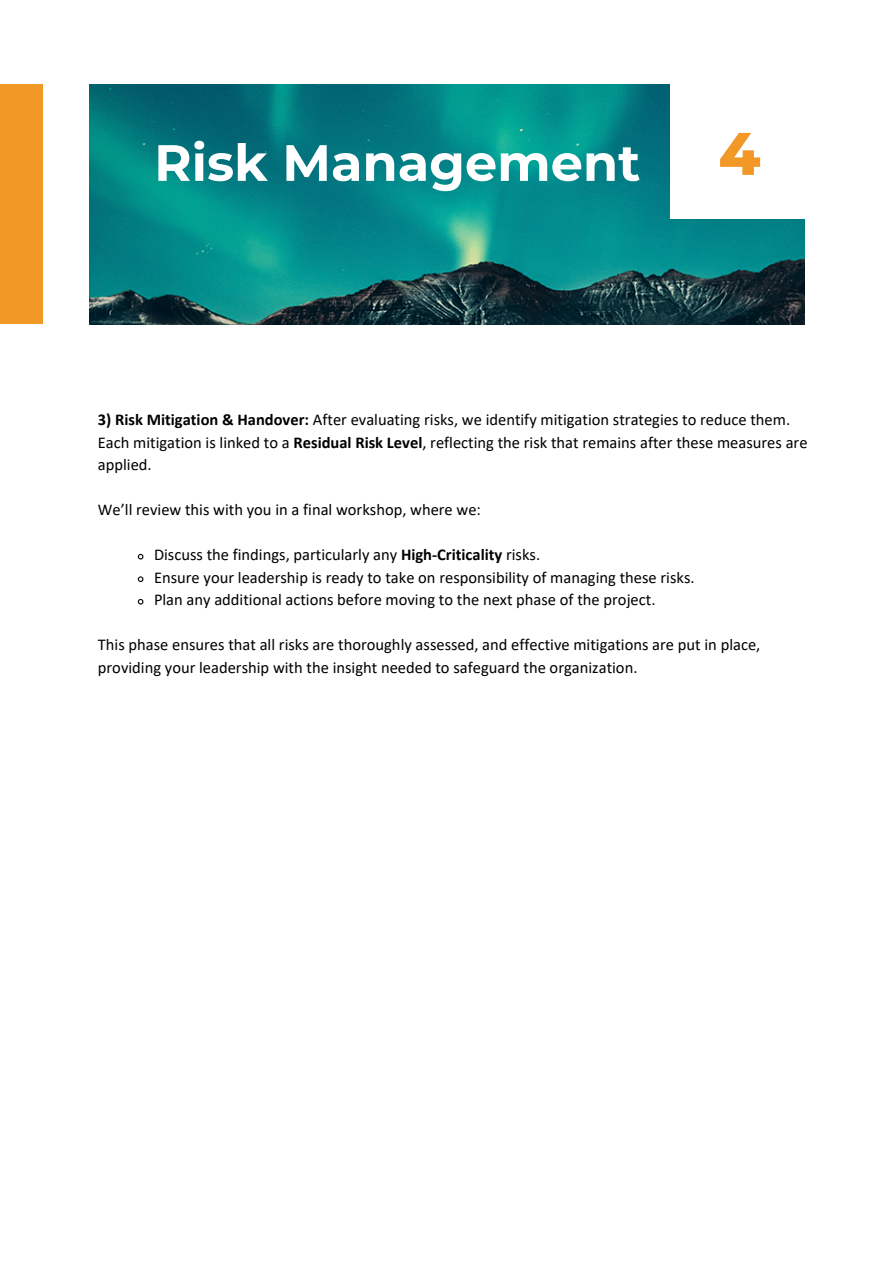
<style>
.page{position:relative;width:894px;height:1264px;background:#fff}
.page>*{position:absolute;margin:0;border:0;box-sizing:border-box;transform-origin:0 0}
.t1{font:800 60px "Montserrat";color:#f29826}
.t2{font:700 51px "Montserrat";color:#fff}
.t3{font:16.5px/22.5px "Calibri";color:#000}
.s1{font-weight:700}
</style>
<div class="page">
<img style="left:89px;top:85px;width:715px;height:239px">
<div style="left:670px;top:81px;width:138px;height:138px;background:#fff"></div>
<div style="left:0;top:85px;width:43px;height:239px;background:#f29826"></div>
<svg style="left:137px;top:553px;width:7px;height:7px"></svg>
<svg style="left:137px;top:576px;width:7px;height:6px"></svg>
<svg style="left:137px;top:598px;width:7px;height:7px"></svg>
<p class="t2" style="left:154px;top:131px;width:487px">Risk Management</p>
<p class="t1" style="left:718px;top:117px;width:43px">4</p>
<h1 class="t3" style="left:98px;top:409px;width:711px"><span class="s1">3) Risk Mitigation &amp; Handover:</span> After evaluating risks, we identify mitigation strategies to reduce them.<br>Each mitigation is linked to a <span class="s1">Residual Risk Level</span>, reflecting the risk that remains after these measures are applied.</h1>
<p class="t3" style="left:98px;top:499px;width:384px">We’ll review this with you in a final workshop, where we:</p>
<p class="t3" style="left:154px;top:544px;width:387px">Discuss the findings, particularly any <span class="s1">High-Criticality</span> risks.</p>
<p class="t3" style="left:154px;top:567px;width:542px">Ensure your leadership is ready to take on responsibility of managing these risks.</p>
<p class="t3" style="left:154px;top:589px;width:503px">Plan any additional actions before moving to the next phase of the project.</p>
<p class="t3" style="left:98px;top:634px;width:663px">This phase ensures that all risks are thoroughly assessed, and effective mitigations are put in place, providing your leadership with the insight needed to safeguard the organization.</p>
</div>
